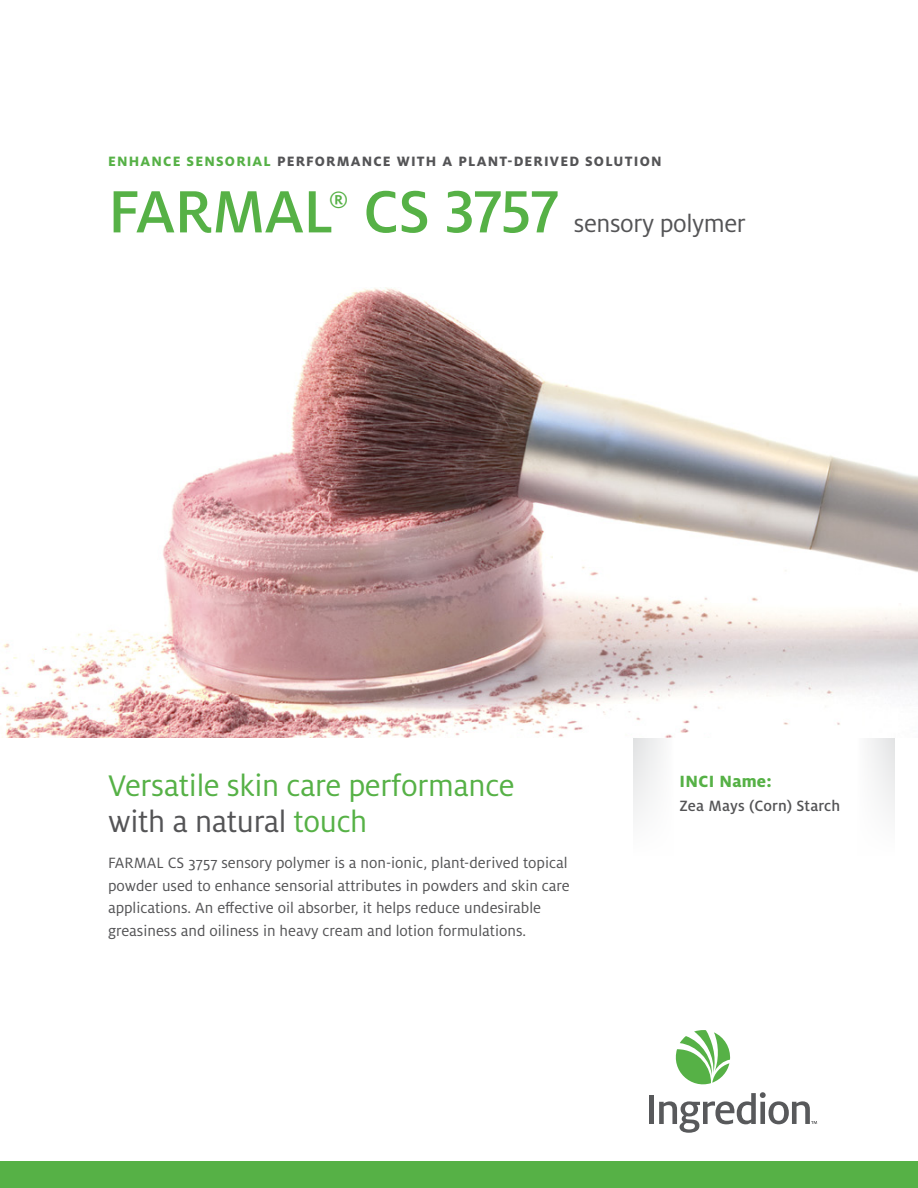
<style>
.page{position:relative;width:918px;height:1188px;background:#fff}
.page>*{position:absolute;margin:0;border:0;box-sizing:border-box;transform-origin:0 0}
.t1{font:500 66px "Milo Pro";letter-spacing:-.015em;color:#56b146}
.secondary_headline{font:33px/36px "Milo Pro";letter-spacing:-.01em;color:#56b146}
.t2{font:26.85px "Milo Pro";letter-spacing:-.015em;color:#545456}
.t3{font:500 26.25px "Milo Pro";color:#56b146}
.eyebrow_text{font:800 18px "Milo Pro";letter-spacing:.015em;color:#56b146}
.text2{font:16.5px/22.5px "Milo Pro";color:#545456}
.eyebrow_text-2{font:500 16.5px "Milo Pro";letter-spacing:.01em;color:#545456}
.eyebrow_text-3{font:800 15px "Milo Pro";letter-spacing:.08em;color:#545456}
.s1{color:#56b146}
.s2{color:#545456}
</style>
<div class="page">
<div style="left:0;top:1161px;width:918px;height:27px;background:#56b146"></div>
<hr style="left:650px;top:1096px;width:4px;height:28px;background:#58595b">
<svg style="left:659px;top:1030px;width:158px;height:103px"></svg>
<div style="left:634px;top:738px;width:261px;height:119px;background:linear-gradient(to bottom,#fafbfb,#fff)"></div>
<img style="left:0;top:288px;width:918px;height:450px">
<p class="eyebrow_text-3" style="left:108px;top:153px;width:555px"><span class="s1">ENHANCE SENSORIAL</span> PERFORMANCE WITH A PLANT-DERIVED SOLUTION</p>
<p class="t1" style="left:108px;top:175px;width:453px">FARMAL CS 3757</p>
<p class="t3" style="left:329px;top:186px;width:21px">®</p>
<p class="t2" style="left:574px;top:209px;width:173px">sensory polymer</p>
<p class="secondary_headline" style="left:108px;top:768px;width:408px">Versatile skin care performance <span class="s2">with a natural</span> touch</p>
<p class="text2" style="left:108px;top:852px;width:463px">FARMAL CS 3757 sensory polymer is a non-ionic, plant-derived topical powder used to enhance sensorial attributes in powders and skin care applications. An effective oil absorber, it helps reduce undesirable greasiness and oiliness in heavy cream and lotion formulations.</p>
<p class="eyebrow_text" style="left:679px;top:771px;width:94px">INCI Name:</p>
<p class="eyebrow_text-2" style="left:679px;top:797px;width:162px">Zea Mays (Corn) Starch</p>
</div>
